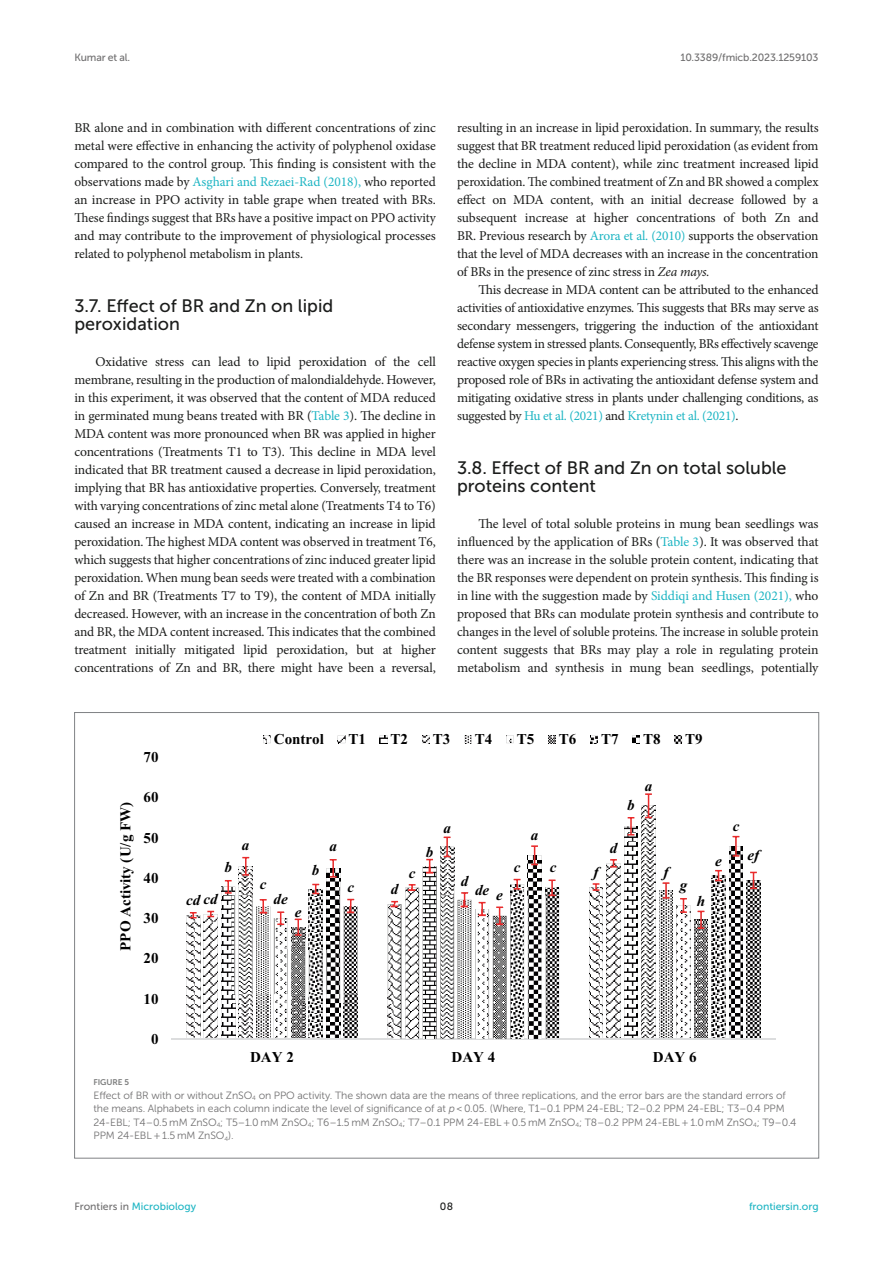
<style>
.page{position:relative;width:893px;height:1263px;background:#fff}
.page>*{position:absolute;margin:0;border:0;box-sizing:border-box;transform-origin:0 0}
.HEAD_2{font:18px/18px "Museo Sans 500";color:#1b1c1b}
.t1{font:700 15px "Times New Roman";color:#000}
.t2{font:italic 700 15px "Times New Roman";color:#000}
.TEXT_FLUSH{font:13.5px/18px "Minion Pro";letter-spacing:-.01em;color:#1b1c1b;text-align:justify}
.TEXT{font:13.5px/18px "Minion Pro";letter-spacing:-.02em;color:#1b1c1b;text-align:justify}
.FIG_LEG{font:10.5px/13.5px "Museo Sans 300";letter-spacing:-.01em;color:#706f70}
.t3{font:10.5px "Museo Sans 500";color:#1db5c3}
.t4{font:10.5px "Museo Sans 500";letter-spacing:-.015em;color:#706f70}
.t5{font:10.5px "Museo Sans 500";color:#1b1c1b}
.FIG_HD{font:8.25px "Museo Sans 700";letter-spacing:-.01em;color:#7e7f7f}
.s1{color:#1db5c3}
.s2{font-style:italic}
.s3{color:#706f70}
</style>
<div class="page">
<svg style="left:358px;top:880px;width:231px;height:159px"></svg>
<svg style="left:440px;top:836px;width:14px;height:59px"></svg>
<svg style="left:461px;top:892px;width:7px;height:3px"></svg>
<svg style="left:186px;top:857px;width:172px;height:182px"></svg>
<svg style="left:510px;top:845px;width:49px;height:194px"></svg>
<svg style="left:589px;top:793px;width:171px;height:246px"></svg>
<hr style="left:171px;top:1039px;width:604px;height:1px;background:#dcddde">
<svg style="left:263px;top:735px;width:8px;height:8px"></svg>
<svg style="left:338px;top:735px;width:7px;height:8px"></svg>
<svg style="left:380px;top:735px;width:7px;height:8px"></svg>
<svg style="left:422px;top:735px;width:8px;height:8px"></svg>
<svg style="left:464px;top:735px;width:8px;height:8px"></svg>
<svg style="left:506px;top:735px;width:8px;height:8px"></svg>
<svg style="left:548px;top:735px;width:8px;height:8px"></svg>
<svg style="left:590px;top:735px;width:8px;height:8px"></svg>
<svg style="left:632px;top:735px;width:8px;height:8px"></svg>
<svg style="left:674px;top:735px;width:8px;height:8px"></svg>
<img style="left:390px;top:860px;width:53px;height:179px">
<img style="left:231px;top:895px;width:53px;height:99px">
<img style="left:337px;top:895px;width:53px;height:99px">
<img style="left:443px;top:895px;width:103px;height:144px">
<img style="left:284px;top:949px;width:53px;height:45px">
<p class="t4" style="left:74px;top:51px;width:57px">Kumar et al.</p>
<p class="t4" style="left:680px;top:51px;width:140px">10.3389/fmicb.2023.1259103</p>
<p class="TEXT_FLUSH" style="left:74px;top:119px;width:363px">BR alone and in combination with different concentrations of zinc metal were effective in enhancing the activity of polyphenol oxidase compared to the control group. This finding is consistent with the observations made by <span class="s1">Asghari and Rezaei-Rad (2018),</span> who reported an increase in PPO activity in table grape when treated with BRs.<br>These findings suggest that BRs have a positive impact on PPO activity and may contribute to the improvement of physiological processes related to polyphenol metabolism in plants.</p>
<p class="HEAD_2" style="left:74px;top:297px;width:260px">3.7. Effect of BR and Zn on lipid peroxidation</p>
<p class="TEXT_FLUSH" style="left:74px;top:353px;width:363px;text-indent:21px">Oxidative stress can lead to lipid peroxidation of the cell membrane, resulting in the production of malondialdehyde. However, in this experiment, it was observed that the content of MDA reduced in germinated mung beans treated with BR (<span class="s1">Table 3</span>). The decline in MDA content was more pronounced when BR was applied in higher concentrations (Treatments T1 to T3). This decline in MDA level indicated that BR treatment caused a decrease in lipid peroxidation, implying that BR has antioxidative properties. Conversely, treatment with varying concentrations of zinc metal alone (Treatments T4 to T6) caused an increase in MDA content, indicating an increase in lipid peroxidation. The highest MDA content was observed in treatment T6, which suggests that higher concentrations of zinc induced greater lipid peroxidation. When mung bean seeds were treated with a combination of Zn and BR (Treatments T7 to T9), the content of MDA initially decreased. However, with an increase in the concentration of both Zn and BR, the MDA content increased. This indicates that the combined treatment initially mitigated lipid peroxidation, but at higher concentrations of Zn and BR, there might have been a reversal,</p>
<p class="TEXT_FLUSH" style="left:457px;top:119px;width:363px">resulting in an increase in lipid peroxidation. In summary, the results suggest that BR treatment reduced lipid peroxidation (as evident from the decline in MDA content), while zinc treatment increased lipid peroxidation. The combined treatment of Zn and BR showed a complex effect on MDA content, with an initial decrease followed by a subsequent increase at higher concentrations of both Zn and BR. Previous research by <span class="s1">Arora et al. (2010)</span> supports the observation that the level of MDA decreases with an increase in the concentration of BRs in the presence of zinc stress in <span class="s2">Zea mays.</span></p>
<p class="TEXT" style="left:457px;top:281px;width:363px;text-indent:21px">This decrease in MDA content can be attributed to the enhanced activities of antioxidative enzymes. This suggests that BRs may serve as secondary messengers, triggering the induction of the antioxidant defense system in stressed plants. Consequently, BRs effectively scavenge reactive oxygen species in plants experiencing stress. This aligns with the proposed role of BRs in activating the antioxidant defense system and mitigating oxidative stress in plants under challenging conditions, as suggested by <span class="s1">Hu et al. (2021)</span> and <span class="s1">Kretynin et al. (2021)</span>.</p>
<p class="HEAD_2" style="left:457px;top:459px;width:331px">3.8. Effect of BR and Zn on total soluble proteins content</p>
<p class="TEXT_FLUSH" style="left:457px;top:515px;width:363px;text-indent:21px">The level of total soluble proteins in mung bean seedlings was influenced by the application of BRs (<span class="s1">Table 3</span>). It was observed that there was an increase in the soluble protein content, indicating that the BR responses were dependent on protein synthesis. This finding is in line with the suggestion made by <span class="s1">Siddiqi and Husen (2021),</span> who proposed that BRs can modulate protein synthesis and contribute to changes in the level of soluble proteins. The increase in soluble protein content suggests that BRs may play a role in regulating protein metabolism and synthesis in mung bean seedlings, potentially</p>
<p class="t1" style="left:144px;top:746px;width:16px">70</p>
<p class="t1" style="left:115px;top:951px;width:150px;rotate:-90deg">PPO Activity (U/g FW)</p>
<p class="t1" style="left:144px;top:786px;width:16px">60</p>
<p class="t1" style="left:144px;top:827px;width:16px">50</p>
<p class="t1" style="left:144px;top:867px;width:16px">40</p>
<p class="t1" style="left:144px;top:907px;width:16px">30</p>
<p class="t1" style="left:144px;top:947px;width:16px">20</p>
<p class="t1" style="left:144px;top:988px;width:16px">10</p>
<p class="t1" style="left:151px;top:1028px;width:9px">0</p>
<p class="t1" style="left:274px;top:728px;width:52px">Control</p>
<p class="t1" style="left:349px;top:728px;width:19px">T1</p>
<p class="t1" style="left:391px;top:728px;width:19px">T2</p>
<p class="t1" style="left:433px;top:728px;width:19px">T3</p>
<p class="t1" style="left:475px;top:728px;width:19px">T4</p>
<p class="t1" style="left:517px;top:728px;width:19px">T5</p>
<p class="t1" style="left:559px;top:728px;width:19px">T6</p>
<p class="t1" style="left:601px;top:728px;width:19px">T7</p>
<p class="t1" style="left:643px;top:728px;width:19px">T8</p>
<p class="t1" style="left:685px;top:728px;width:19px">T9</p>
<p class="t2" style="left:224px;top:856px;width:9px">b</p>
<p class="t2" style="left:186px;top:889px;width:33px">cd cd</p>
<p class="t2" style="left:242px;top:834px;width:9px">a</p>
<p class="t2" style="left:329px;top:835px;width:9px">a</p>
<p class="t2" style="left:426px;top:841px;width:9px">b</p>
<p class="t2" style="left:443px;top:818px;width:9px">a</p>
<p class="t2" style="left:531px;top:825px;width:9px">a</p>
<p class="t2" style="left:627px;top:794px;width:9px">b</p>
<p class="t2" style="left:645px;top:775px;width:9px">a</p>
<p class="t2" style="left:610px;top:838px;width:9px">d</p>
<p class="t2" style="left:550px;top:856px;width:8px">c</p>
<p class="t2" style="left:312px;top:860px;width:9px">b</p>
<p class="t2" style="left:514px;top:856px;width:8px">c</p>
<p class="t2" style="left:663px;top:861px;width:7px">f</p>
<p class="t2" style="left:593px;top:861px;width:7px">f</p>
<p class="t2" style="left:409px;top:862px;width:8px">c</p>
<p class="t2" style="left:260px;top:873px;width:8px">c</p>
<p class="t2" style="left:461px;top:871px;width:9px">d</p>
<p class="t2" style="left:475px;top:880px;width:16px">de</p>
<p class="t2" style="left:680px;top:875px;width:9px">g</p>
<p class="t2" style="left:391px;top:879px;width:9px">d</p>
<p class="t2" style="left:347px;top:877px;width:8px">c</p>
<p class="t2" style="left:496px;top:884px;width:8px">e</p>
<p class="t2" style="left:697px;top:890px;width:10px">h</p>
<p class="t2" style="left:274px;top:889px;width:16px">de</p>
<p class="t2" style="left:295px;top:902px;width:8px">e</p>
<p class="t2" style="left:715px;top:850px;width:8px">e</p>
<p class="t2" style="left:733px;top:816px;width:8px">c</p>
<p class="t2" style="left:748px;top:845px;width:13px">ef</p>
<p class="t1" style="left:250px;top:1046px;width:45px">DAY 2</p>
<p class="t1" style="left:451px;top:1046px;width:45px">DAY 4</p>
<p class="t1" style="left:653px;top:1046px;width:45px">DAY 6</p>
<p class="FIG_HD" style="left:94px;top:1078px;width:37px">FIGURE 5</p>
<p class="FIG_LEG" style="left:94px;top:1088px;width:704px">Effect of BR with or without ZnSO<sub>4</sub> on PPO activity. The shown data are the means of three replications, and the error bars are the standard errors of the means. Alphabets in each column indicate the level of significance of at <span class="s2">p</span> &lt; 0.05. (Where, T1–0.1 PPM 24-EBL; T2–0.2 PPM 24-EBL; T3–0.4 PPM 24-EBL; T4–0.5 mM ZnSO<sub>4</sub>; T5–1.0 mM ZnSO<sub>4</sub>; T6–1.5 mM ZnSO<sub>4</sub>; T7–0.1 PPM 24-EBL + 0.5 mM ZnSO<sub>4</sub>; T8–0.2 PPM 24-EBL + 1.0 mM ZnSO<sub>4</sub>; T9–0.4<br>PPM 24-EBL + 1.5 mM ZnSO<sub>4</sub>).</p>
<p class="t3" style="left:74px;top:1200px;width:123px"><span class="s3">Frontiers in</span> Microbiology</p>
<p class="t5" style="left:440px;top:1200px;width:15px">08</p>
<p class="t3" style="left:749px;top:1200px;width:71px">frontiersin.org</p>
</div>
